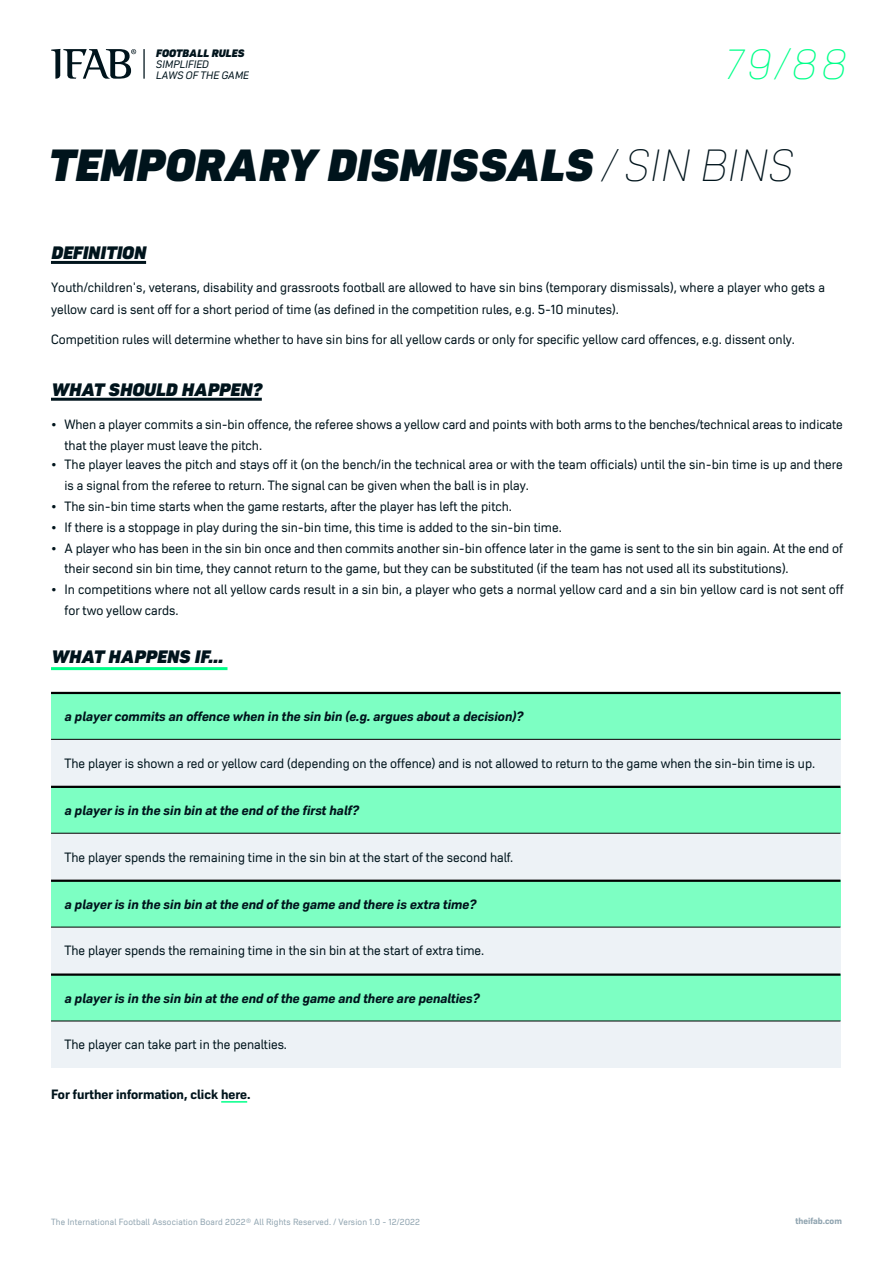
<style>
.page{position:relative;width:893px;height:1263px;background:#fff}
.page>*{position:absolute;margin:0;border:0;box-sizing:border-box;transform-origin:0 0}
.t1{font:italic 900 45px "Roag";color:#00141c}
.t2{font:italic 200 43.35px "Roag";color:#00ff89}
.t3{font:italic 900 18px "Roag";color:#00141c}
.t4{font:13.5px/21px "Roag";color:#00141c}
.t5{font:italic 700 13.5px "Roag";color:#00141c}
.t6{font:700 13.5px "Roag";color:#00141c}
.t7{font:italic 10.8px/10.8px "Roag";color:#00141c}
.t8{font:italic 900 10.8px "Roag";color:#00141c}
.t9{font:9px "Roag";letter-spacing:.02em;color:#90a4b0}
.t10{font:700 9px "Roag";color:#90a4b0}
.s1{font-weight:200}
</style>
<div class="page">
<hr style="left:51px;top:667px;width:176px;height:3px;background:#00ff89">
<hr style="left:51px;top:398px;width:211px;height:3px;background:#00141c">
<hr style="left:51px;top:261px;width:95px;height:3px;background:#00141c">
<div style="left:51px;top:693px;width:789px;height:46px;background:#7dffc3"></div>
<div style="left:51px;top:739px;width:789px;height:47px;background:#edf2f6"></div>
<hr style="left:51px;top:692px;width:789px;height:2px;background:#000">
<hr style="left:51px;top:739px;width:789px;height:1px;background:#000">
<div style="left:51px;top:787px;width:789px;height:46px;background:#7dffc3"></div>
<div style="left:51px;top:833px;width:789px;height:46px;background:#edf2f6"></div>
<hr style="left:51px;top:786px;width:789px;height:2px;background:#000">
<hr style="left:51px;top:833px;width:789px;height:1px;background:#000">
<div style="left:51px;top:881px;width:789px;height:46px;background:#7dffc3"></div>
<div style="left:51px;top:927px;width:789px;height:46px;background:#edf2f6"></div>
<hr style="left:51px;top:879px;width:789px;height:3px;background:#000">
<hr style="left:51px;top:927px;width:789px;height:1px;background:#000">
<div style="left:51px;top:974px;width:789px;height:47px;background:#7dffc3"></div>
<div style="left:51px;top:1021px;width:789px;height:46px;background:#edf2f6"></div>
<hr style="left:51px;top:973px;width:789px;height:3px;background:#000">
<hr style="left:51px;top:1020px;width:789px;height:1px;background:#000">
<svg style="left:221px;top:1101px;width:26px;height:1px"></svg>
<svg style="left:51px;top:49px;width:85px;height:30px"></svg>
<hr style="left:143px;top:49px;width:2px;height:30px;background:#00141c">
<p class="t8" style="left:156px;top:45px;width:90px">FOOTBALL RULES</p>
<p class="t7" style="left:156px;top:58px;width:94px">SIMPLIFIED<br>LAWS OF THE GAME</p>
<h2 class="t2" style="left:724px;top:33px;width:123px">79/88</h2>
<h1 class="t1" style="left:48px;top:129px;width:747px">TEMPORARY DISMISSALS <span class="s1">/ SIN BINS</span></h1>
<h3 class="t3" style="left:51px;top:239px;width:97px">DEFINITION</h3>
<p class="t4" style="left:51px;top:275px;width:775px;line-height:22.2px">Youth/children's, veterans, disability and grassroots football are allowed to have sin bins (temporary dismissals), where a player who gets a yellow card is sent off for a short period of time (as defined in the competition rules, e.g. 5-10 minutes).</p>
<p class="t4" style="left:51px;top:327px;width:746px">Competition rules will determine whether to have sin bins for all yellow cards or only for specific yellow card offences, e.g. dissent only.</p>
<h3 class="t3" style="left:51px;top:375px;width:212px">WHAT SHOULD HAPPEN?</h3>
<p class="t4" style="left:65px;top:412px;width:780px;text-indent:-13px">• When a player commits a sin-bin offence, the referee shows a yellow card and points with both arms to the benches/technical areas to indicate that the player must leave the pitch.</p>
<p class="t4" style="left:65px;top:453px;width:780px;text-indent:-14px">• The player leaves the pitch and stays off it (on the bench/in the technical area or with the team officials) until the sin-bin time is up and there is a signal from the referee to return. The signal can be given when the ball is in play.</p>
<p class="t4" style="left:51px;top:495px;width:462px">• The sin-bin time starts when the game restarts, after the player has left the pitch.</p>
<p class="t4" style="left:51px;top:516px;width:512px">• If there is a stoppage in play during the sin-bin time, this time is added to the sin-bin time.</p>
<p class="t4" style="left:65px;top:537px;width:780px;line-height:19.8px;text-indent:-14px">• A player who has been in the sin bin once and then commits another sin-bin offence later in the game is sent to the sin bin again. At the end of their second sin bin time, they cannot return to the game, but they can be substituted (if the team has not used all its substitutions).</p>
<p class="t4" style="left:65px;top:578px;width:781px;text-indent:-14px">• In competitions where not all yellow cards result in a sin bin, a player who gets a normal yellow card and a sin bin yellow card is not sent off for two yellow cards.</p>
<h3 class="t3" style="left:51px;top:642px;width:174px">WHAT HAPPENS IF...</h3>
<p class="t5" style="left:65px;top:706px;width:460px">a player commits an offence when in the sin bin (e.g. argues about a decision)?</p>
<p class="t4" style="left:65px;top:751px;width:752px">The player is shown a red or yellow card (depending on the offence) and is not allowed to return to the game when the sin-bin time is up.</p>
<p class="t5" style="left:65px;top:800px;width:296px">a player is in the sin bin at the end of the first half?</p>
<p class="t4" style="left:65px;top:845px;width:450px">The player spends the remaining time in the sin bin at the start of the second half.</p>
<p class="t5" style="left:65px;top:894px;width:413px">a player is in the sin bin at the end of the game and there is extra time?</p>
<p class="t4" style="left:65px;top:939px;width:421px">The player spends the remaining time in the sin bin at the start of extra time.</p>
<p class="t5" style="left:65px;top:988px;width:416px">a player is in the sin bin at the end of the game and there are penalties?</p>
<p class="t4" style="left:65px;top:1033px;width:224px">The player can take part in the penalties.</p>
<p class="t6" style="left:51px;top:1084px;width:201px">For further information, click here.</p>
<p class="t9" style="left:51px;top:1215px;width:371px">The International Football Association Board 2022® All Rights Reserved. / Version 1.0 - 12/2022</p>
<p class="t10" style="left:795px;top:1213px;width:48px">theifab.com</p>
</div>
